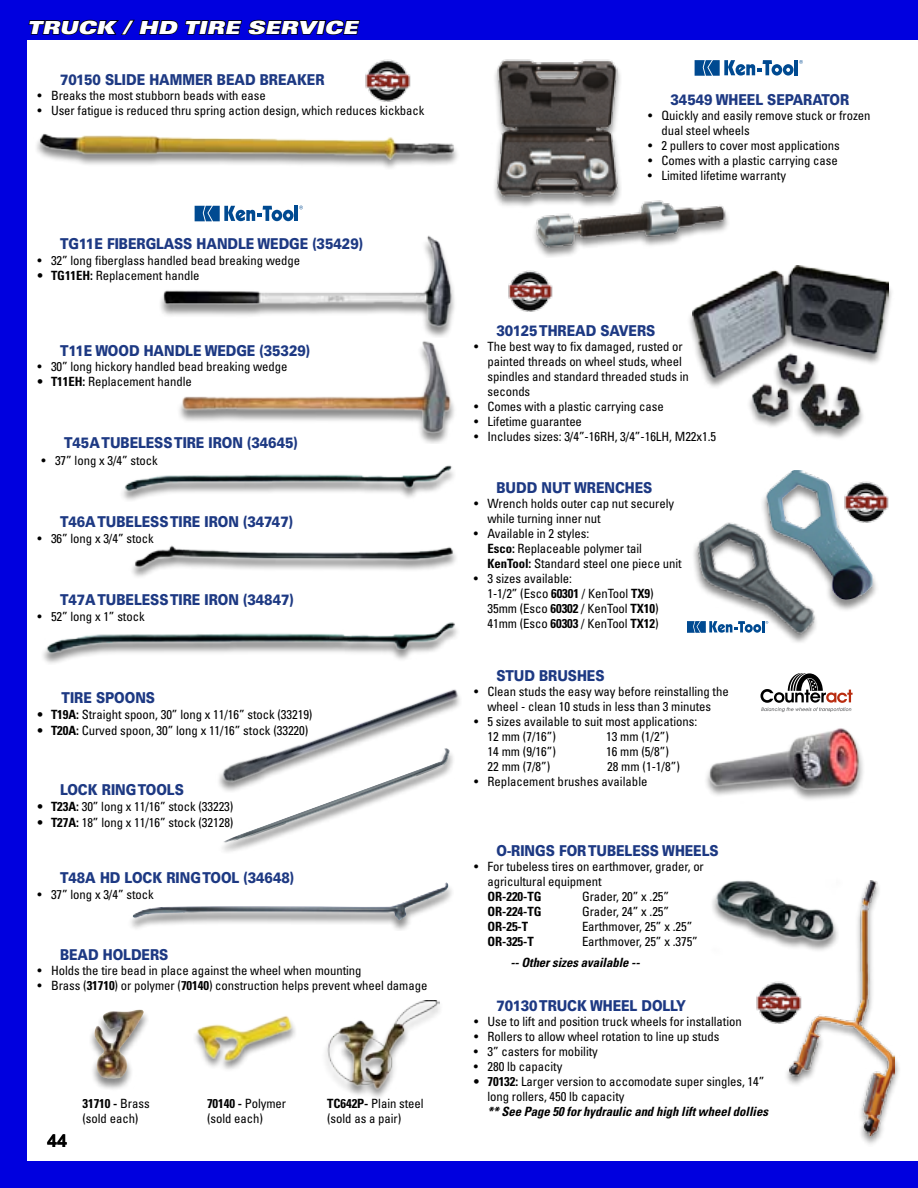
<style>
.page{position:relative;width:918px;height:1188px;background:#0000df}
.page>*{position:absolute;margin:0;border:0;box-sizing:border-box;transform-origin:0 0}
.t1{font:italic 900 expanded 18px "Univers";color:#fff}
.t2{font:700 18px "Arial";color:#000}
.t3{font:900 15px "Univers";letter-spacing:-.005em;color:#1d3983;scale:.85 1}
.t4{font:condensed 12.75px/15px "Univers";letter-spacing:-.005em;color:#000}
.t5{font:italic 700 condensed 12.75px "Univers";letter-spacing:-.005em;color:#000}
.t6{font:700 condensed 12.75px "Univers";letter-spacing:-.005em;color:#000}
.s1{font-weight:700}
</style>
<div class="page">
<div style="left:27px;top:40px;width:891px;height:1121px;background:#fff"></div>
<hr style="left:917px;top:0;width:1px;height:1188px;background:#0000df">
<img style="left:713px;top:880px;width:70px;height:64px">
<img style="left:879px;top:486px;width:10px;height:31px">
<div style="left:760px;top:470px;width:119px;height:142px;background:#000;opacity:.46"></div>
<img style="left:826px;top:470px;width:46px;height:130px">
<svg style="left:765px;top:470px;width:61px;height:46px"></svg>
<svg style="left:835px;top:511px;width:42px;height:89px"></svg>
<div style="left:690px;top:522px;width:128px;height:123px;background:#000;opacity:.46"></div>
<img style="left:690px;top:516px;width:140px;height:122px">
<svg style="left:687px;top:621px;width:81px;height:12px"></svg>
<img style="left:706px;top:712px;width:157px;height:88px">
<svg style="left:760px;top:673px;width:93px;height:39px"></svg>
<svg style="left:28px;top:19px;width:332px;height:16px"></svg>
<img style="left:133px;top:545px;width:323px;height:26px">
<img style="left:293px;top:689px;width:167px;height:58px">
<img style="left:179px;top:341px;width:275px;height:99px">
<img style="left:162px;top:235px;width:292px;height:97px">
<div style="left:118px;top:466px;width:338px;height:36px;background:#000;opacity:.46"></div>
<img style="left:122px;top:465px;width:331px;height:28px">
<div style="left:216px;top:747px;width:239px;height:107px;background:#000;opacity:.46"></div>
<img style="left:223px;top:748px;width:227px;height:94px">
<svg style="left:195px;top:206px;width:108px;height:15px"></svg>
<div style="left:33px;top:134px;width:427px;height:36px;background:#000;opacity:.46"></div>
<img style="left:38px;top:133px;width:419px;height:27px">
<img style="left:365px;top:59px;width:46px;height:43px">
<img style="left:43px;top:622px;width:414px;height:35px">
<img style="left:494px;top:59px;width:234px;height:197px">
<svg style="left:695px;top:60px;width:108px;height:16px"></svg>
<div style="left:686px;top:265px;width:209px;height:176px;background:#000;opacity:.46"></div>
<img style="left:693px;top:266px;width:195px;height:163px">
<img style="left:508px;top:270px;width:45px;height:42px">
<div style="left:126px;top:881px;width:328px;height:50px;background:#000;opacity:.46"></div>
<img style="left:133px;top:882px;width:315px;height:38px">
<div style="left:783px;top:880px;width:119px;height:267px;background:#000;opacity:.46"></div>
<img style="left:790px;top:880px;width:105px;height:255px">
<img style="left:756px;top:978px;width:48px;height:49px">
<div style="left:88px;top:1009px;width:61px;height:82px;background:#000;opacity:.46"></div>
<img style="left:94px;top:1010px;width:50px;height:69px">
<div style="left:191px;top:1015px;width:106px;height:57px;background:#000;opacity:.46"></div>
<img style="left:194px;top:1015px;width:101px;height:50px">
<img style="left:325px;top:1000px;width:115px;height:98px">
<h1 class="t1" style="left:27px;top:17px;width:132px">TRUCK / hd</h1>
<h1 class="t1" style="left:183px;top:17px;width:175px">TIRE SERVICE</h1>
<p class="t3" style="left:60px;top:71px;width:197px">70150 SLIDE HAMMER BEA</p>
<p class="t3" style="left:245px;top:71px;width:30px">D BREA</p>
<p class="t3" style="left:297px;top:71px;width:23px">KER</p>
<p class="t4" style="left:38px;top:88px;width:230px">• Breaks the most stubborn beads with ease</p>
<p class="t4" style="left:38px;top:103px;width:389px">• User fatigue is reduced thru spring action design, which reduces kickback</p>
<p class="t3" style="left:60px;top:234px;width:66px">TG11E FIBER</p>
<p class="t3" style="left:146px;top:234px;width:73px">GLASS HAN</p>
<p class="t3" style="left:228px;top:234px;width:161px">DLE WE DGE (35429)</p>
<p class="t4" style="left:38px;top:253px;width:264px">• 32” long fiberglass handled bead breaking wedge</p>
<p class="t4" style="left:38px;top:268px;width:164px"><span class="s1">• TG11EH:</span> Replacement handle</p>
<p class="t3" style="left:60px;top:342px;width:296px">T11E WOOD HAN DLE WEDG E (35329)</p>
<p class="t4" style="left:38px;top:359px;width:252px">• 30” long hickory handled bead breaking wedge</p>
<p class="t4" style="left:38px;top:374px;width:156px"><span class="s1">• T11EH:</span> Replacement handle</p>
<p class="t3" style="left:64px;top:434px;width:149px">T45A TUBE LESS TIRE</p>
<p class="t3" style="left:209px;top:434px;width:107px">IRON (34645)</p>
<p class="t4" style="left:42px;top:452px;width:118px">• 37” long x 3/4” stock</p>
<p class="t3" style="left:60px;top:512px;width:276px">T46A TUBELESS TIRE IRON (34747)</p>
<p class="t4" style="left:38px;top:531px;width:118px">• 36” long x 3/4” stock</p>
<p class="t3" style="left:60px;top:590px;width:149px">T47A TUBE LESS TIRE</p>
<p class="t3" style="left:205px;top:590px;width:106px">IRON (34847)</p>
<p class="t4" style="left:38px;top:609px;width:109px">• 52” long x 1” stock</p>
<p class="t3" style="left:62px;top:688px;width:112px">TIRE SPOONS</p>
<p class="t4" style="left:38px;top:707px;width:276px"><span class="s1">• T19A:</span> Straight spoon, 30” long x 11/16” stock (33219)</p>
<p class="t4" style="left:38px;top:723px;width:272px"><span class="s1">• T20A:</span> Curved spoon, 30” long x 11/16” stock (33220)</p>
<p class="t3" style="left:60px;top:780px;width:147px">LOCK RING TOOLS</p>
<p class="t4" style="left:38px;top:799px;width:197px"><span class="s1">• T23A:</span> 30” long x 11/16” stock (33223)</p>
<p class="t4" style="left:38px;top:815px;width:197px"><span class="s1">• T27A:</span> 18” long x 11/16” stock (32128)</p>
<p class="t3" style="left:60px;top:868px;width:277px">T48A HD LOCK RIN G TOOL (34648)</p>
<p class="t4" style="left:38px;top:887px;width:118px">• 37” long x 3/4” stock</p>
<p class="t3" style="left:60px;top:945px;width:12px">BEA</p>
<p class="t3" style="left:88px;top:945px;width:96px">D HOLDERS</p>
<p class="t4" style="left:38px;top:963px;width:326px">• Holds the tire bead in place against the wheel when mounting</p>
<p class="t4" style="left:38px;top:978px;width:391px">• Brass (<span class="s1">31710</span>) or polymer (<span class="s1">70140</span>) construction helps prevent wheel damage</p>
<h1 class="t2" style="left:47px;top:1129px;width:22px">44</h1>
<p class="t4" style="left:82px;top:1096px;width:69px"><span class="s1">31710 -</span> Brass (sold each)</p>
<p class="t4" style="left:327px;top:1096px;width:98px"><span class="s1">TC642P-</span> Plain steel (sold as a pair)</p>
<p class="t4" style="left:207px;top:1096px;width:81px"><span class="s1">70140 -</span> Polymer (sold each)</p>
<p class="t3" style="left:670px;top:90px;width:66px">34549 WHEE</p>
<p class="t3" style="left:755px;top:90px;width:37px">L SEPARAT</p>
<p class="t3" style="left:829px;top:90px;width:23px">OR</p>
<p class="t4" style="left:662px;top:108px;width:211px;text-indent:-14px">• Quickly and easily remove stuck or frozen dual steel wheels</p>
<p class="t4" style="left:648px;top:138px;width:193px">• 2 pullers to cover most applications</p>
<p class="t4" style="left:648px;top:153px;width:191px">• Comes with a plastic carrying case</p>
<p class="t4" style="left:648px;top:168px;width:140px">• Limited lifetime warranty</p>
<p class="t3" style="left:496px;top:321px;width:187px">30125 THREAD SAVERS</p>
<p class="t4" style="left:488px;top:339px;width:203px;text-indent:-14px">• The best way to fix damaged, rusted or painted threads on wheel studs, wheel spindles and standard threaded studs in seconds</p>
<p class="t4" style="left:474px;top:399px;width:191px">• Comes with a plastic carrying case</p>
<p class="t4" style="left:474px;top:414px;width:110px">• Lifetime guarantee</p>
<p class="t4" style="left:474px;top:429px;width:244px">• Includes sizes: 3/4”-16RH, 3/4”-16LH, M22x1.5</p>
<p class="t3" style="left:496px;top:479px;width:104px">BUDD NUT WRENCHE</p>
<p class="t3" style="left:643px;top:479px;width:12px">S</p>
<p class="t4" style="left:488px;top:496px;width:188px;text-indent:-14px">• Wrench holds outer cap nut securely while turning inner nut</p>
<p class="t4" style="left:488px;top:526px;width:196px;text-indent:-14px">• Available in 2 styles:<br><span class="s1">Esco:</span> Replaceable polymer tail<br><span class="s1">KenTool:</span> Standard steel one piece unit</p>
<p class="t4" style="left:488px;top:571px;width:173px;text-indent:-14px">• 3 sizes available:<br>1-1/2” (Esco <span class="s1">60301</span> / KenTool <span class="s1">TX9</span>)<br>35mm (Esco <span class="s1">60302</span> / KenTool <span class="s1">TX10</span>)<br>41mm (Esco <span class="s1">60303</span> / KenTool <span class="s1">TX12</span>)</p>
<p class="t3" style="left:496px;top:666px;width:129px">STUD BRUSHES</p>
<p class="t4" style="left:474px;top:684px;width:256px;text-align:center">• Clean studs the easy way before reinstalling the wheel - clean 10 studs in less than 3 minutes</p>
<p class="t4" style="left:488px;top:714px;width:211px;text-indent:-14px">• 5 sizes available to suit most applications:<br>12 mm (7/16”)</p>
<p class="t4" style="left:606px;top:729px;width:65px">13 mm (1/2”)</p>
<p class="t4" style="left:488px;top:744px;width:70px">14 mm (9/16”)</p>
<p class="t4" style="left:606px;top:744px;width:65px">16 mm (5/8”)</p>
<p class="t4" style="left:488px;top:759px;width:65px">22 mm (7/8”)</p>
<p class="t4" style="left:607px;top:759px;width:74px">28 mm (1-1/8”)</p>
<p class="t4" style="left:474px;top:774px;width:175px">• Replacement brushes available</p>
<p class="t3" style="left:496px;top:841px;width:208px">O-RINGS FOR TUBELESS WHEE</p>
<p class="t3" style="left:702px;top:841px;width:21px">LS</p>
<p class="t4" style="left:488px;top:859px;width:218px;text-indent:-14px">• For tubeless tires on earthmover, grader, or agricultural equipment</p>
<p class="t6" style="left:488px;top:889px;width:56px">OR-220-TG</p>
<p class="t4" style="left:582px;top:889px;width:89px">Grader, 20” x .25”</p>
<p class="t6" style="left:488px;top:904px;width:56px">OR-224-TG</p>
<p class="t4" style="left:582px;top:904px;width:89px">Grader, 24” x .25”</p>
<p class="t6" style="left:488px;top:919px;width:42px">OR-25-T</p>
<p class="t4" style="left:582px;top:919px;width:112px">Earthmover, 25” x .25”</p>
<p class="t6" style="left:488px;top:934px;width:48px">OR-325-T</p>
<p class="t4" style="left:582px;top:934px;width:117px">Earthmover, 25” x .375”</p>
<p class="t5" style="left:510px;top:955px;width:131px">-- Other sizes available --</p>
<p class="t3" style="left:496px;top:996px;width:123px">70130 TRUCK WHEE</p>
<p class="t3" style="left:630px;top:996px;width:68px">L DOLLY</p>
<p class="t4" style="left:474px;top:1014px;width:269px">• Use to lift and position truck wheels for installation</p>
<p class="t4" style="left:474px;top:1029px;width:247px">• Rollers to allow wheel rotation to line up studs</p>
<p class="t4" style="left:474px;top:1044px;width:125px">• 3” casters for mobility</p>
<p class="t4" style="left:474px;top:1059px;width:90px">• 280 lb capacity</p>
<p class="t4" style="left:488px;top:1074px;width:278px;text-indent:-14px"><span class="s1">• 70132:</span> Larger version to accomodate super singles, 14” long rollers, 450 lb capacity</p>
<p class="t5" style="left:488px;top:1104px;width:282px">** See Page 50 for hydraulic and high lift wheel dollies</p>
</div>
